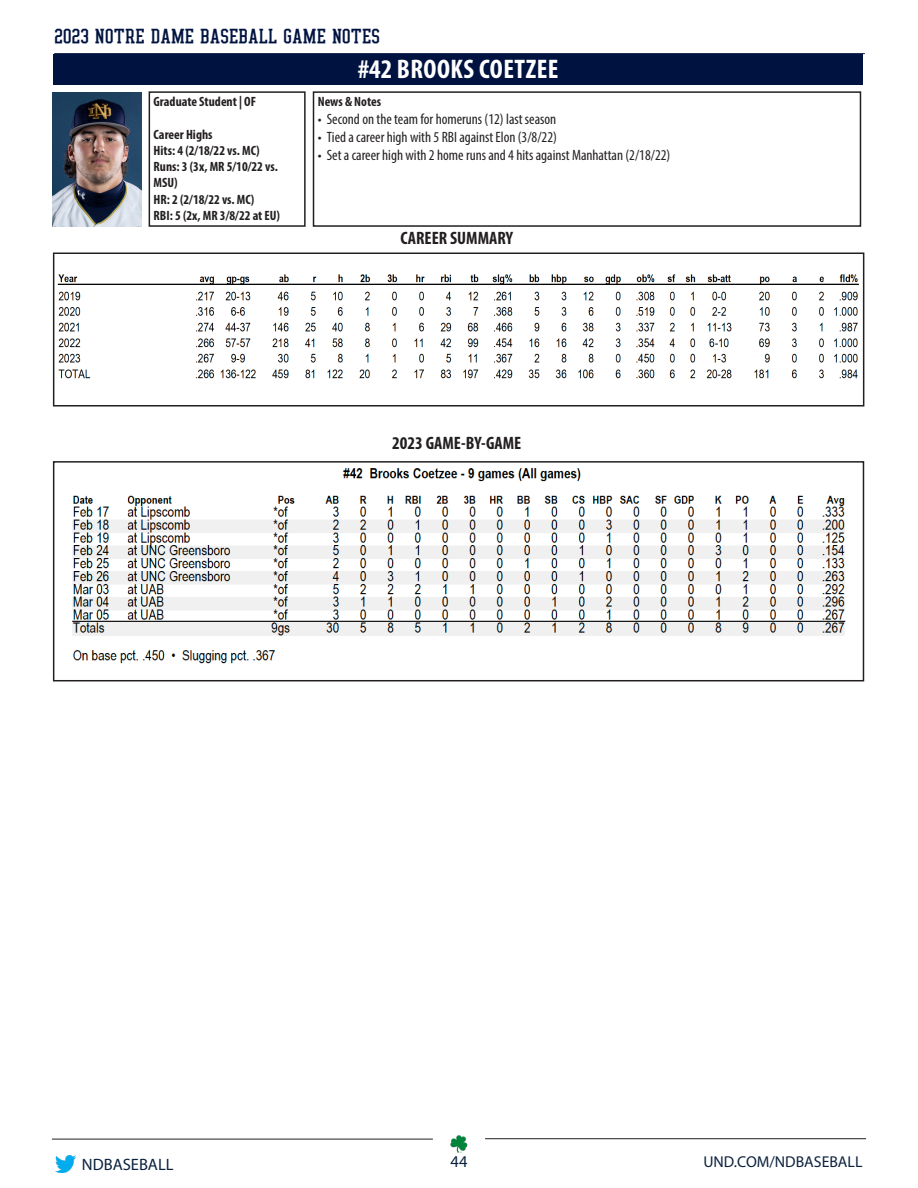
<style>
.page{position:relative;width:918px;height:1188px;background:#fff}
.page>*{position:absolute;margin:0;border:0;box-sizing:border-box;transform-origin:0 0}
.t1{font:700 condensed 27px "Myriad Pro";letter-spacing:.02em;color:#fff}
.t2{font:19.5px "Leahy";color:#001340}
.t3{font:700 condensed 18px "Myriad Pro";color:#231f20}
.t4{font:16.5px "Myriad Pro";color:#0b213e}
.t5{font:15.75px "Myriad Pro";color:#0b213e}
.t6{font:condensed 15px "Myriad Pro";color:#231f20}
.t7{font:700 condensed 13.5px/16.2px "Myriad Pro";color:#231f20}
</style>
<div class="page">
<hr style="left:55px;top:53px;width:810px;height:1px;background:#001340">
<img style="left:56px;top:1156px;width:20px;height:16px">
<hr style="left:52px;top:1139px;width:381px;height:1px;background:#231f20">
<hr style="left:485px;top:1138px;width:381px;height:1px;background:#231f20">
<img style="left:450px;top:1136px;width:18px;height:17px">
<div style="left:53px;top:54px;width:810px;height:31px;background:#001340"></div>
<img style="left:57px;top:274px;width:802px;height:105px">
<div style="left:53px;top:253px;width:811px;height:154px;border:2px solid #231f20"></div>
<img style="left:72px;top:468px;width:774px;height:196px">
<div style="left:53px;top:461px;width:811px;height:220px;border:2px solid #231f20"></div>
<div style="left:149px;top:91px;width:157px;height:136px;border:2px solid #231f20"></div>
<div style="left:313px;top:91px;width:548px;height:136px;border:2px solid #231f20"></div>
<img style="left:53px;top:92px;width:89px;height:134px">
<h2 class="t2" style="left:55px;top:26px;width:327px">2023 NOTRE DAME BASEBALL GAME NOTES</h2>
<p class="t7" style="left:154px;top:94px;width:104px">Graduate Student | OF</p>
<p class="t7" style="left:154px;top:126px;width:60px">Career Highs</p>
<p class="t7" style="left:154px;top:142px;width:108px">Hits: 4 (2/18/22 vs. MC)</p>
<p class="t7" style="left:154px;top:158px;width:126px">Runs: 3 (3x, MR 5/10/22 vs.<br>MSU)</p>
<p class="t7" style="left:154px;top:191px;width:102px">HR: 2 (2/18/22 vs. MC)</p>
<p class="t7" style="left:154px;top:207px;width:128px">RBI: 5 (2x, MR 3/8/22 at EU)</p>
<p class="t1" style="left:358px;top:52px;width:202px">#42 BROOKS COETZEE</p>
<p class="t7" style="left:318px;top:94px;width:65px">News &amp; Notes</p>
<p class="t6" style="left:318px;top:110px;width:240px">• Second on the team for homeruns (12) last season</p>
<p class="t6" style="left:318px;top:128px;width:241px">• Tied a career high with 5 RBI against Elon (3/8/22)</p>
<p class="t6" style="left:318px;top:146px;width:354px">• Set a career high with 2 home runs and 4 hits against Manhattan (2/18/22)</p>
<p class="t3" style="left:401px;top:227px;width:114px">CAREER SUMMARY</p>
<p class="t3" style="left:392px;top:432px;width:131px">2023 GAME-BY-GAME</p>
<p class="t4" style="left:82px;top:1154px;width:93px">NDBASEBALL</p>
<p class="t4" style="left:451px;top:1152px;width:18px">44</p>
<p class="t5" style="left:703px;top:1152px;width:161px">UND.COM/NDBASEBALL</p>
</div>
